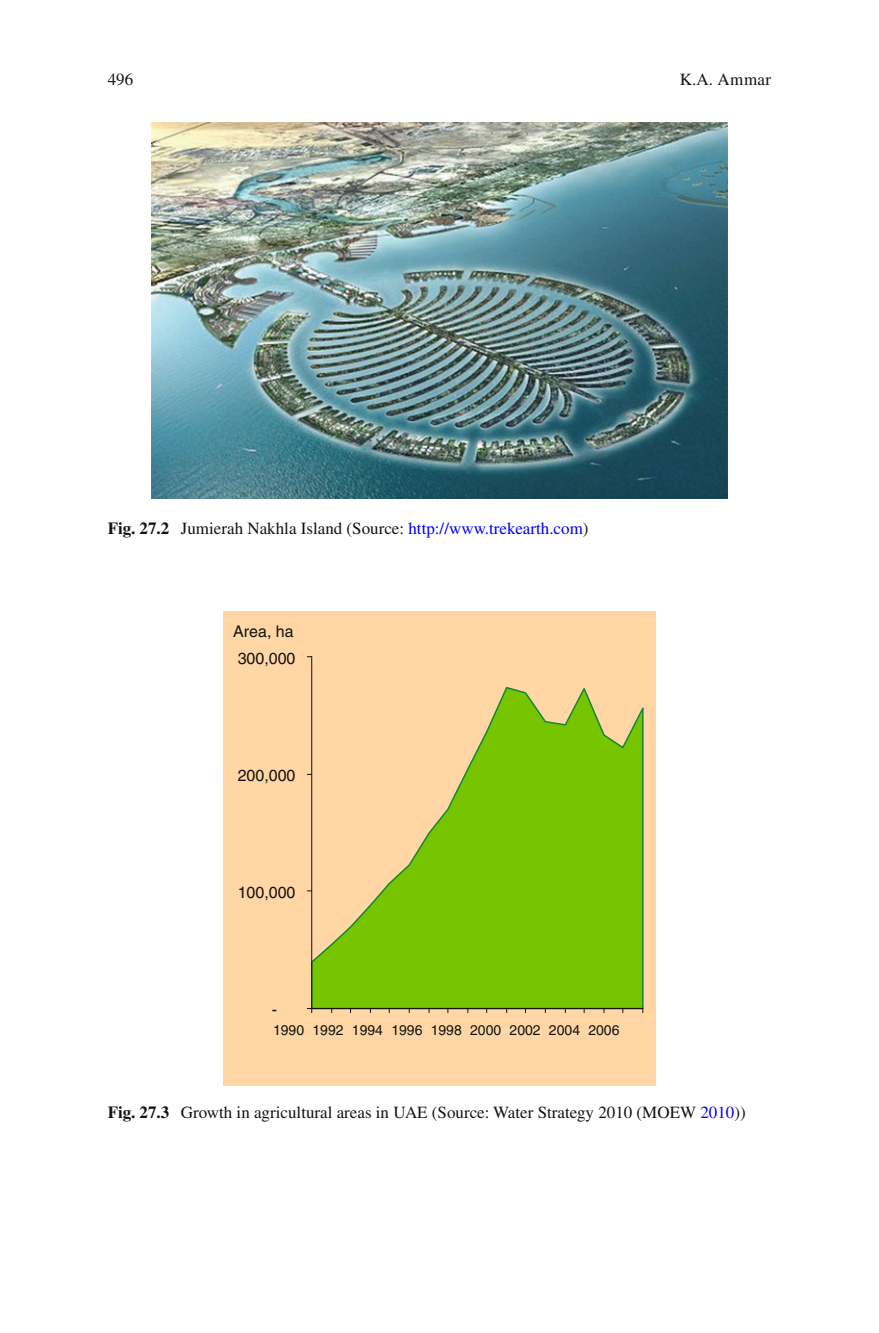
<style>
.page{position:relative;width:879px;height:1333px;background:#fff}
.page>*{position:absolute;margin:0;border:0;box-sizing:border-box;transform-origin:0 0}
.t1{font:17px "Times";color:#131413}
.t2{font:16px "Helvetica";letter-spacing:.005em;color:#131413}
.t3{font:14px "Helvetica";color:#131413}
.s1{font-weight:700}
.s2{color:#00f}
.s3{color:#0000fa}
</style>
<div class="page">
<div style="left:223px;top:611px;width:432px;height:474px;background:#ffd6a4"></div>
<svg style="left:310px;top:685px;width:334px;height:322px"></svg>
<svg style="left:307px;top:1007px;width:337px;height:6px"></svg>
<hr style="left:311px;top:656px;width:1px;height:352px;background:#131413">
<img style="left:151px;top:122px;width:576px;height:376px">
<p class="t1" style="left:108px;top:73px;width:27px">496</p>
<p class="t1" style="left:680px;top:73px;width:93px">K.A. Ammar</p>
<p class="t1" style="left:108px;top:522px;width:482px"><span class="s1">Fig. 27.2</span> Jumierah Nakhla Island (Source: <span class="s2">http://www.trekearth.com</span>)</p>
<p class="t2" style="left:233px;top:625px;width:62px">Area, ha</p>
<p class="t2" style="left:238px;top:652px;width:59px">300,000</p>
<p class="t2" style="left:238px;top:769px;width:59px">200,000</p>
<p class="t2" style="left:238px;top:886px;width:59px">100,000</p>
<p class="t2" style="left:272px;top:1003px;width:7px">-</p>
<p class="t3" style="left:273px;top:1024px;width:348px">1990 1992 1994 1996 1998 2000 2002 2004 2006</p>
<p class="t1" style="left:108px;top:1106px;width:639px"><span class="s1">Fig. 27.3</span> Growth in agricultural areas in UAE (Source: Water Strategy 2010 (MOEW <span class="s3">2010</span> ) )</p>
</div>
